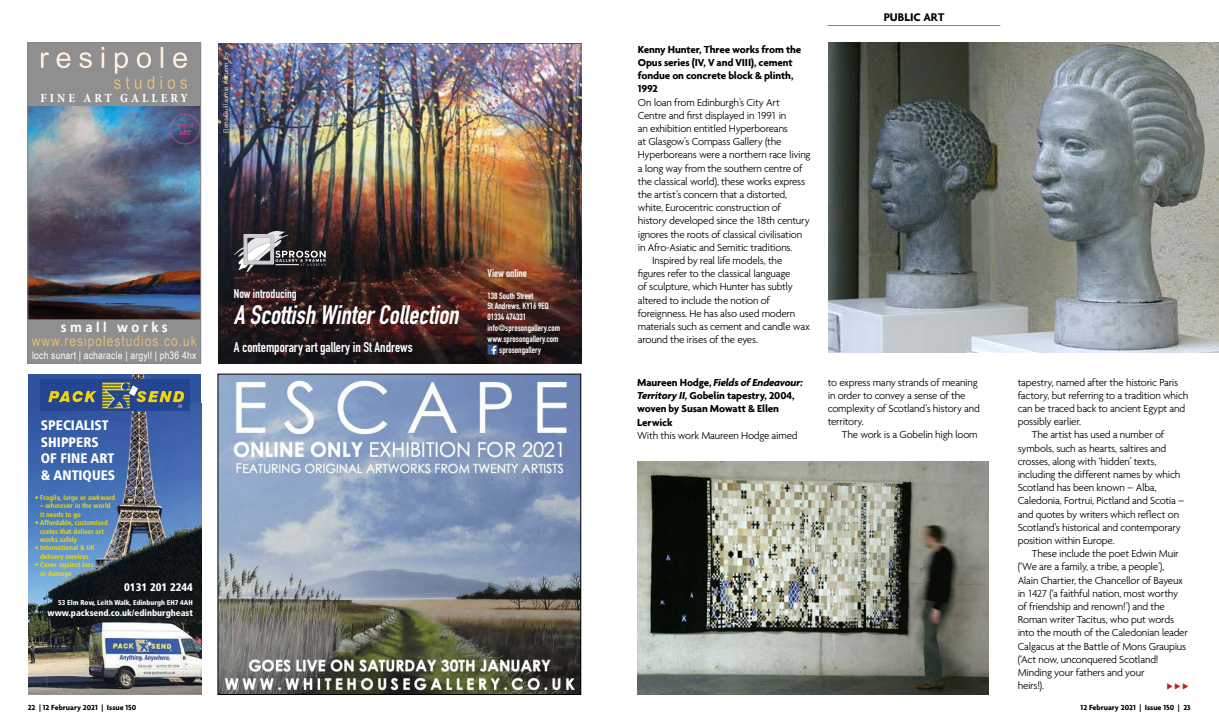
<style>
.page{position:relative;width:1219px;height:723px;background:#fff}
.page>*{position:absolute;margin:0;border:0;box-sizing:border-box;transform-origin:0 0}
.t1{font:italic 700 26.4px "DIN Condensed";color:#fff}
.t2{font:700 15.3px "Calibri";letter-spacing:.24em;color:#fff;scale:.95 1}
.t3{font:14.6px "Arial Narrow";letter-spacing:.07em;color:#e0bd7d}
.t4{font:700 14px "DIN Condensed";color:#fff}
.t5{font:900 condensed 13.8px/16.5px "Frutiger LT";color:#fff}
.t6{font:700 condensed 12.5px "Minion Pro";letter-spacing:.24em;color:#fff}
.t7{font:700 12.4px "DIN Condensed";color:#fff}
.t8{font:700 12px "Agenda";color:#000}
.t9{font:300 11px/13.2px "Agenda";letter-spacing:-.025em;color:#000}
.t10{font:700 11px/13.2px "Agenda";letter-spacing:-.015em;color:#000}
.t11{font:900 condensed 11px "Frutiger LT";color:#fff}
.t12{font:700 11px "DIN Condensed";color:#fff}
.t13{font:10.4px "Arial Narrow";letter-spacing:.02em;color:#fff}
.t14{font:700 9px/10.8px "DIN Condensed";color:#fff}
.t15{font:900 condensed 9px "Frutiger LT";color:#fff}
.t16{font:700 8px "Agenda";color:#000}
.t17{font:700 condensed 7px/8.4px "Frutiger LT";color:#f7da01}
.t18{font:900 condensed 7px "Frutiger LT";color:#fff}
.t19{font:300 7px "Agenda";color:#fff}
.s1{font-style:italic}
</style>
<div class="page">
<img style="left:829px;top:43px;width:390px;height:310px">
<hr style="left:827px;top:25px;width:173px;height:1px;background:#878787">
<img style="left:638px;top:462px;width:350px;height:232px">
<img style="left:220px;top:376px;width:359px;height:316px">
<div style="left:218px;top:374px;width:363px;height:320px;border:1px solid #000"></div>
<img style="left:218px;top:43px;width:363px;height:320px">
<svg style="left:488px;top:344px;width:9px;height:10px"></svg>
<svg style="left:234px;top:231px;width:92px;height:41px;background:#615f62"></svg>
<div style="left:28px;top:43px;width:173px;height:66px;background:#8f8f8f"></div>
<img style="left:30px;top:107px;width:169px;height:212px">
<div style="left:28px;top:319px;width:173px;height:44px;background:#8f8f8f"></div>
<svg style="left:41px;top:47px;width:146px;height:42px"></svg>
<img style="left:170px;top:114px;width:29px;height:31px">
<div style="left:28px;top:43px;width:173px;height:320px;border:1px solid #878787"></div>
<div style="left:28px;top:374px;width:173px;height:320px;background:#31539d"></div>
<img style="left:28px;top:403px;width:173px;height:291px">
<img style="left:129px;top:374px;width:20px;height:6px">
<img style="left:41px;top:380px;width:148px;height:30px">
<p class="t6" style="left:40px;top:90px;width:149px">FINE ART GALLERY</p>
<p class="t19" style="left:222px;top:133px;width:83px;rotate:-90deg">Elena Guillaumin <span class="s1">Autumn Joy</span></p>
<h2 class="t2" style="left:61px;top:316px;width:114px">small works</h2>
<h3 class="t3" style="left:32px;top:330px;width:166px">www.resipolestudios.co.uk</h3>
<p class="t13" style="left:32px;top:347px;width:166px">loch sunart | acharacle | argyll | ph36 4hx</p>
<p class="t5" style="left:41px;top:417px;width:76px">SPECIALIST<br>SHIPPERS<br>OF FINE ART &amp; ANTIQUES</p>
<p class="t17" style="left:35px;top:493px;width:82px">• Fragile, large or awkward</p>
<p class="t17" style="left:40px;top:502px;width:72px">– wherever in the world it needs to go</p>
<p class="t17" style="left:40px;top:518px;width:69px;text-indent:-5px">• Affordable, customised crates that deliver art works safely</p>
<p class="t17" style="left:35px;top:544px;width:61px;text-align:center">• International &amp; UK delivery services</p>
<p class="t17" style="left:40px;top:560px;width:55px;text-indent:-5px">• Cover against loss or damage</p>
<p class="t11" style="left:124px;top:581px;width:70px">0131 201 2244</p>
<p class="t18" style="left:58px;top:599px;width:136px">53 Elm Row, Leith Walk, Edinburgh EH7 4AH</p>
<p class="t15" style="left:48px;top:608px;width:147px">www.packsend.co.uk/edinburgheast</p>
<p class="t12" style="left:488px;top:266px;width:41px">View online</p>
<p class="t14" style="left:488px;top:290px;width:74px">138 South Street<br>St Andrews, KY16 9EQ<br>01334 474331 info@sprosongallery.com www.sprosongallery.com</p>
<p class="t7" style="left:234px;top:285px;width:64px">Now introducing</p>
<h1 class="t1" style="left:234px;top:297px;width:232px">AScottishWinterCollection</h1>
<p class="t4" style="left:234px;top:338px;width:180px">A contemporary art gallery in St Andrews</p>
<p class="t14" style="left:499px;top:344px;width:43px">sprosongallery</p>
<p class="t10" style="left:638px;top:42px;width:165px">Kenny Hunter, Three works from the<br>Opus series (IV, V and VIII), cement fondue on concrete block &amp; plinth,<br>1992</p>
<p class="t9" style="left:638px;top:95px;width:144px">On loan from Edinburgh’s City Art</p>
<p class="t9" style="left:638px;top:108px;width:150px">Centre and first displayed in 1991 in</p>
<p class="t9" style="left:638px;top:122px;width:152px">an exhibition entitled Hyperboreans</p>
<p class="t9" style="left:638px;top:135px;width:145px">at Glasgow’s Compass Gallery (the</p>
<p class="t9" style="left:638px;top:148px;width:174px">Hyperboreans were a northern race living</p>
<p class="t9" style="left:638px;top:161px;width:166px">a long way from the southern centre of</p>
<p class="t9" style="left:638px;top:174px;width:169px">the classical world), these works express</p>
<p class="t9" style="left:638px;top:188px;width:151px">the artist’s concern that a distorted,</p>
<p class="t9" style="left:638px;top:201px;width:145px">white, Eurocentric construction of</p>
<p class="t9" style="left:638px;top:214px;width:173px">history developed since the 18th century</p>
<p class="t9" style="left:638px;top:227px;width:166px">ignores the roots of classical civilisation</p>
<p class="t9" style="left:638px;top:240px;width:156px">in Afro-Asiatic and Semitic traditions.</p>
<p class="t9" style="left:652px;top:254px;width:132px">Inspired by real life models, the</p>
<p class="t9" style="left:638px;top:267px;width:154px">figures refer to the classical language</p>
<p class="t9" style="left:638px;top:280px;width:157px">of sculpture, which Hunter has subtly</p>
<p class="t9" style="left:638px;top:293px;width:134px">altered to include the notion of</p>
<p class="t9" style="left:638px;top:306px;width:159px">foreignness. He has also used modern</p>
<p class="t9" style="left:638px;top:320px;width:174px">materials such as cement and candle wax</p>
<p class="t9" style="left:638px;top:333px;width:122px">around the irises of the eyes.</p>
<p class="t10" style="left:637px;top:375px;width:167px">Maureen Hodge, <span class="s1">Fields of Endeavour:<br>Territory II</span>, Gobelin tapestry, 2004, woven by Susan Mowatt &amp; Ellen<br>Lerwick</p>
<p class="t9" style="left:637px;top:428px;width:162px">With this work Maureen Hodge aimed</p>
<p class="t8" style="left:884px;top:10px;width:62px">PUBLIC ART</p>
<p class="t9" style="left:828px;top:375px;width:154px">to express many strands of meaning in order to convey a sense of the complexity of Scotland’s history and territory.</p>
<p class="t9" style="left:842px;top:428px;width:137px">The work is a Gobelin high loom</p>
<p class="t9" style="left:1018px;top:375px;width:162px">tapestry, named after the historic Paris</p>
<p class="t9" style="left:1018px;top:388px;width:172px">factory, but referring to a tradition which</p>
<p class="t9" style="left:1018px;top:402px;width:169px">can be traced back to ancient Egypt and</p>
<p class="t9" style="left:1018px;top:415px;width:65px">possibly earlier.</p>
<p class="t9" style="left:1032px;top:428px;width:134px">The artist has used a number of</p>
<p class="t9" style="left:1018px;top:441px;width:150px">symbols, such as hearts, saltires and</p>
<p class="t9" style="left:1018px;top:454px;width:140px">crosses, along with ‘hidden’ texts,</p>
<p class="t9" style="left:1018px;top:468px;width:164px">including the different names by which</p>
<p class="t9" style="left:1018px;top:481px;width:141px">Scotland has been known – Alba,</p>
<p class="t9" style="left:1018px;top:494px;width:168px">Caledonia, Fortrui, Pictland and Scotia –</p>
<p class="t9" style="left:1018px;top:507px;width:163px">and quotes by writers which reflect on</p>
<p class="t9" style="left:1018px;top:520px;width:165px">Scotland’s historical and contemporary</p>
<p class="t9" style="left:1018px;top:534px;width:98px">position within Europe.</p>
<p class="t9" style="left:1032px;top:547px;width:148px">These include the poet Edwin Muir</p>
<p class="t9" style="left:1018px;top:560px;width:148px">(‘We are a family, a tribe, a people’),</p>
<p class="t9" style="left:1018px;top:573px;width:167px">Alain Chartier, the Chancellor of Bayeux</p>
<p class="t9" style="left:1018px;top:586px;width:162px">in 1427 (‘a faithful nation, most worthy</p>
<p class="t9" style="left:1018px;top:600px;width:149px">of friendship and renown!’) and the</p>
<p class="t9" style="left:1018px;top:613px;width:158px">Roman writer Tacitus, who put words</p>
<p class="t9" style="left:1018px;top:626px;width:172px">into the mouth of the Caledonian leader</p>
<p class="t9" style="left:1018px;top:639px;width:170px">Calgacus at the Battle of Mons Graupius</p>
<p class="t9" style="left:1018px;top:652px;width:142px">(‘Act now, unconquered Scotland!</p>
<p class="t9" style="left:1018px;top:666px;width:128px">Minding your fathers and your</p>
<p class="t9" style="left:1018px;top:679px;width:28px">heirs!).</p>
<p class="t16" style="left:28px;top:703px;width:110px">22 | 12 February 2021 | Issue 150</p>
<p class="t16" style="left:1081px;top:702px;width:112px">12 February 2021 | Issue 150 | 23</p>
</div>
